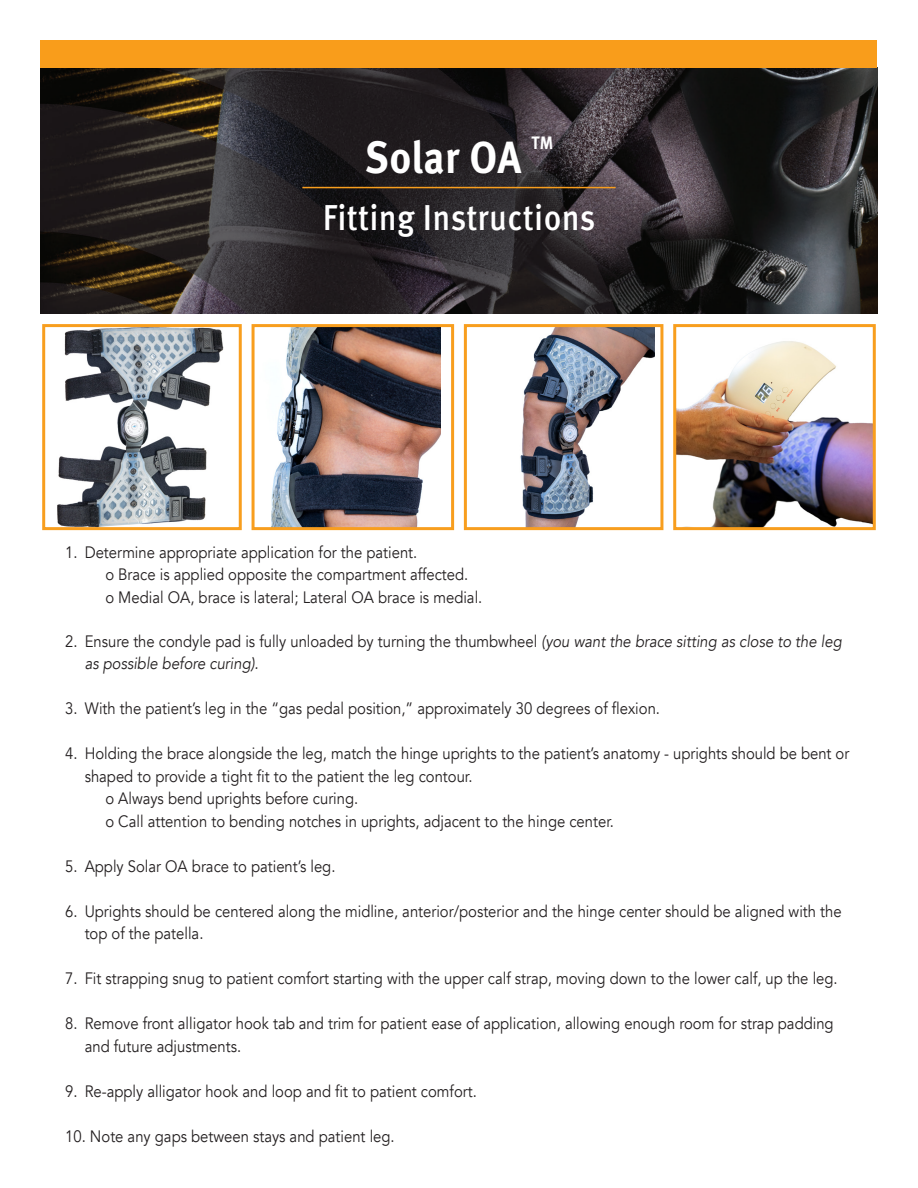
<style>
.page{position:relative;width:918px;height:1188px;background:#fff}
.page>*{position:absolute;margin:0;border:0;box-sizing:border-box;transform-origin:0 0}
.Instr_Sheet_-_Headli{font:700 45px "Meta Pro";letter-spacing:.01em;color:#fff;scale:.9 1}
.Instr_Sheet_-_Headli-2{font:500 36px "Meta Pro";letter-spacing:.01em;color:#fff;scale:.9 1}
.Instr_Sheet_-_Headli-3{font:700 18px "Meta Pro";color:#fff;scale:.9 1}
.Instr_Sheet_-_Body_L{font:16.5px/22.5px "Avenir";color:#231f20;scale:.9 1}
.Instr_Sheet_-_Body_L-2{font:italic 16.5px/22.5px "Avenir";color:#231f20;scale:.9 1}
.s1{font-style:normal}
</style>
<div class="page">
<img style="left:40px;top:68px;width:838px;height:245px">
<div style="left:40px;top:40px;width:838px;height:28px;background:#f99d1b"></div>
<hr style="left:302px;top:187px;width:314px;height:1px;background:#f89e1e">
<img style="left:271px;top:328px;width:170px;height:198px">
<div style="left:252px;top:324px;width:202px;height:206px;border:3px solid #f89e1e"></div>
<img style="left:520px;top:328px;width:134px;height:198px">
<div style="left:464px;top:324px;width:199px;height:206px;border:3px solid #f89e1e"></div>
<img style="left:57px;top:328px;width:167px;height:198px">
<div style="left:42px;top:324px;width:200px;height:206px;border:3px solid #f89e1e"></div>
<img style="left:677px;top:341px;width:195px;height:185px">
<div style="left:673px;top:324px;width:203px;height:206px;border:3px solid #f89e1e"></div>
<p class="Instr_Sheet_-_Headli" style="left:365px;top:122px;width:176px">Solar OA</p>
<p class="Instr_Sheet_-_Headli-3" style="left:531px;top:128px;width:26px">TM</p>
<p class="Instr_Sheet_-_Headli-2" style="left:323px;top:189px;width:305px">Fitting Instructions</p>
<p class="Instr_Sheet_-_Body_L" style="left:65px;top:541px;width:393px">1. Determine appropriate application for the patient.</p>
<p class="Instr_Sheet_-_Body_L" style="left:105px;top:563px;width:405px">o Brace is applied opposite the compartment affected.</p>
<p class="Instr_Sheet_-_Body_L" style="left:105px;top:586px;width:420px">o Medial OA, brace is lateral; Lateral OA brace is medial.</p>
<p class="Instr_Sheet_-_Body_L-2" style="left:85px;top:630px;width:843px;text-indent:-19px"><span class="s1">2. Ensure the condyle pad is fully unloaded by turning the thumbwheel</span> (you want the brace sitting as close to the leg as possible before curing).</p>
<p class="Instr_Sheet_-_Body_L" style="left:65px;top:697px;width:662px">3. With the patient’s leg in the “gas pedal position,” approximately 30 degrees of flexion.</p>
<p class="Instr_Sheet_-_Body_L" style="left:85px;top:742px;width:851px;text-indent:-19px">4. Holding the brace alongside the leg, match the hinge uprights to the patient’s anatomy - uprights should be bent or shaped to provide a tight fit to the patient the leg contour.</p>
<p class="Instr_Sheet_-_Body_L" style="left:105px;top:787px;width:283px">o Always bend uprights before curing.</p>
<p class="Instr_Sheet_-_Body_L" style="left:105px;top:810px;width:567px">o Call attention to bending notches in uprights, adjacent to the hinge center.</p>
<p class="Instr_Sheet_-_Body_L" style="left:65px;top:855px;width:302px">5. Apply Solar OA brace to patient’s leg.</p>
<p class="Instr_Sheet_-_Body_L" style="left:85px;top:900px;width:843px;text-indent:-19px">6. Uprights should be centered along the midline, anterior/posterior and the hinge center should be aligned with the top of the patella.</p>
<p class="Instr_Sheet_-_Body_L" style="left:65px;top:967px;width:860px">7. Fit strapping snug to patient comfort starting with the upper calf strap, moving down to the lower calf, up the leg.</p>
<p class="Instr_Sheet_-_Body_L" style="left:85px;top:1012px;width:834px;text-indent:-19px">8. Remove front alligator hook tab and trim for patient ease of application, allowing enough room for strap padding and future adjustments.</p>
<p class="Instr_Sheet_-_Body_L" style="left:65px;top:1080px;width:459px">9. Re-apply alligator hook and loop and fit to patient comfort.</p>
<p class="Instr_Sheet_-_Body_L" style="left:65px;top:1125px;width:368px">10. Note any gaps between stays and patient leg.</p>
</div>
